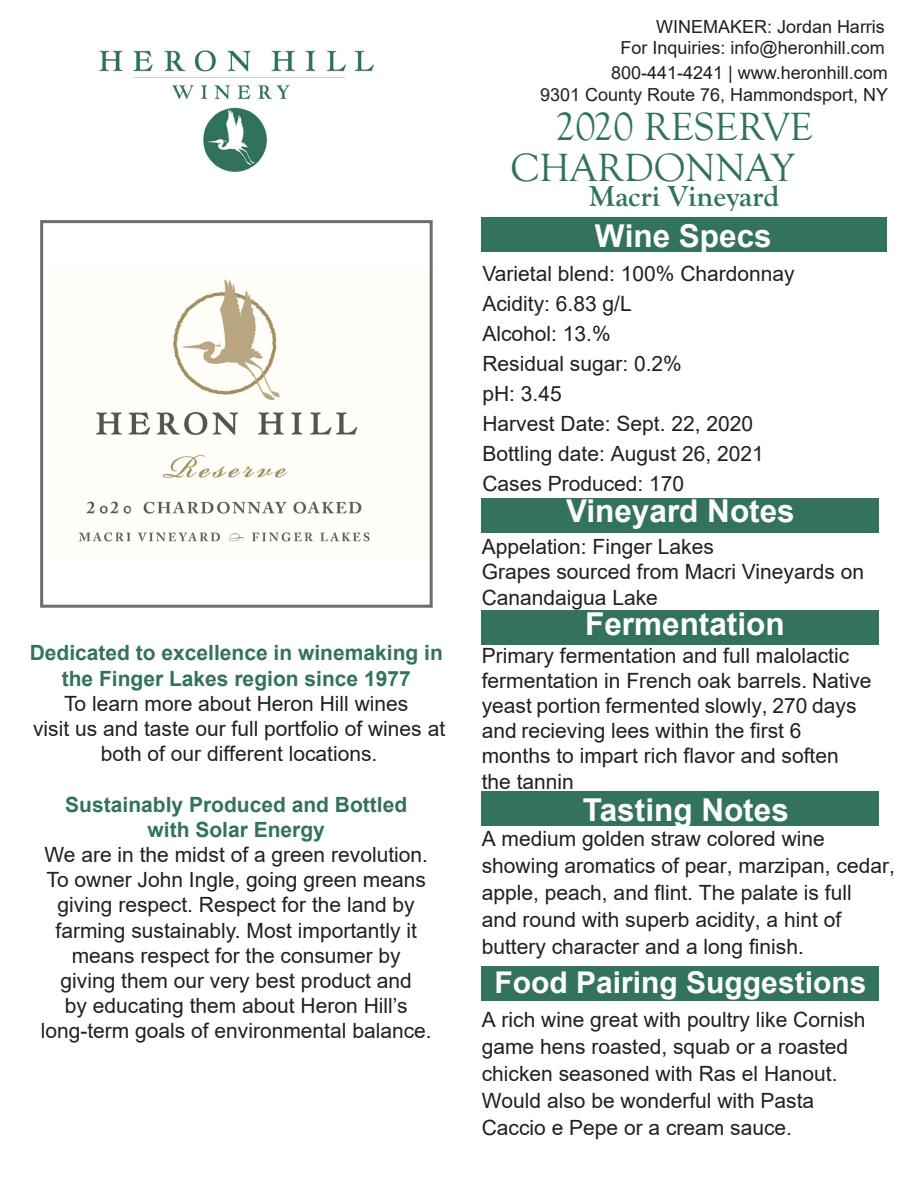
<style>
.page{position:relative;width:918px;height:1188px;background:#fff}
.page>*{position:absolute;margin:0;border:0;box-sizing:border-box;transform-origin:0 0}
.t1{font:40.5px/40.5px "Goudy Old Style T";color:#30735a}
.t2{font:700 31.5px "Arial";color:#fff}
.t3{font:700 30px "Arial";color:#fff}
.t4{font:700 30px "Goudy Old Sty";color:#30735a}
.t5{font:21px/25.2px "Arial";color:#231f20}
.t6{font:18px/21.6px "Arial";color:#231f20;text-align:right}
.s1{font-weight:700;color:#33735b}
</style>
<div class="page">
<img style="left:99px;top:50px;width:275px;height:122px">
<div style="left:482px;top:217px;width:405px;height:35px;background:#33735b"></div>
<div style="left:482px;top:498px;width:397px;height:34px;background:#33735b"></div>
<div style="left:482px;top:610px;width:397px;height:35px;background:#33735b"></div>
<div style="left:482px;top:792px;width:397px;height:34px;background:#33735b"></div>
<div style="left:482px;top:967px;width:397px;height:34px;background:#33735b"></div>
<img style="left:78px;top:278px;width:292px;height:264px">
<div style="left:40px;top:220px;width:393px;height:388px;border:3px solid #6c6d70"></div>
<p class="t5" style="left:30px;top:640px;width:417px;text-align:center"><span class="s1">Dedicated to excellence in winemaking in the Finger Lakes region since 1977<br></span>To learn more about Heron Hill wines<br>visit us and taste our full portfolio of wines at both of our different locations.</p>
<p class="t5" style="left:41px;top:792px;width:392px;text-align:center"><span class="s1">Sustainably Produced and Bottled<br>with Solar Energy<br></span>We are in the midst of a green revolution.<br>To owner John Ingle, going green means giving respect. Respect for the land by farming sustainably. Most importantly it means respect for the consumer by<br>giving them our very best product and<br>by educating them about Heron Hill’s long-term goals of environmental balance.</p>
<p class="t6" style="left:621px;top:16px;width:266px">WINEMAKER: Jordan Harris<br>For Inquiries: info@heronhill.com</p>
<p class="t6" style="left:611px;top:62px;width:278px">800-441-4241 | www.heronhill.com</p>
<p class="t6" style="left:540px;top:83px;width:350px">9301 County Route 76, Hammondsport, NY</p>
<p class="t1" style="left:510px;top:108px;width:304px;text-indent:45px">2020 RESERVE<br>CHARDONNAY</p>
<p class="t4" style="left:589px;top:180px;width:192px">Macri Vineyard</p>
<p class="t2" style="left:595px;top:214px;width:178px">Wine Specs</p>
<p class="t5" style="left:482px;top:258px;width:314px;line-height:30px">Varietal blend: 100% Chardonnay<br>Acidity: 6.83 g/L<br>Alcohol: 13.%<br>Residual sugar: 0.2%<br>pH: 3.45<br>Harvest Date: Sept. 22, 2020<br>Bottling date: August 26, 2021<br>Cases Produced: 170</p>
<p class="t2" style="left:566px;top:489px;width:230px">Vineyard Notes</p>
<p class="t5" style="left:482px;top:534px;width:234px">Appelation: Finger Lakes</p>
<p class="t5" style="left:482px;top:559px;width:384px">Grapes sourced from Macri Vineyards on<br>Canandaigua Lake</p>
<p class="t5" style="left:482px;top:642px;width:391px">Primary fermentation and full malolactic fermentation in French oak barrels. Native yeast portion fermented slowly, 270 days and recieving lees within the first 6 months to impart rich flavor and soften the tannin</p>
<p class="t2" style="left:585px;top:602px;width:201px">Fermentation</p>
<p class="t2" style="left:583px;top:787px;width:207px">Tasting Notes</p>
<p class="t5" style="left:482px;top:825px;width:415px;line-height:27px">A medium golden straw colored wine showing aromatics of pear, marzipan, cedar, apple, peach, and flint. The palate is full<br>and round with superb acidity, a hint of buttery character and a long finish.</p>
<p class="t3" style="left:495px;top:961px;width:373px">Food Pairing Suggestions</p>
<p class="t5" style="left:482px;top:1006px;width:385px;line-height:27px">A rich wine great with poultry like Cornish game hens roasted, squab or a roasted chicken seasoned with Ras el Hanout.<br>Would also be wonderful with Pasta Caccio e Pepe or a cream sauce.</p>
</div>
